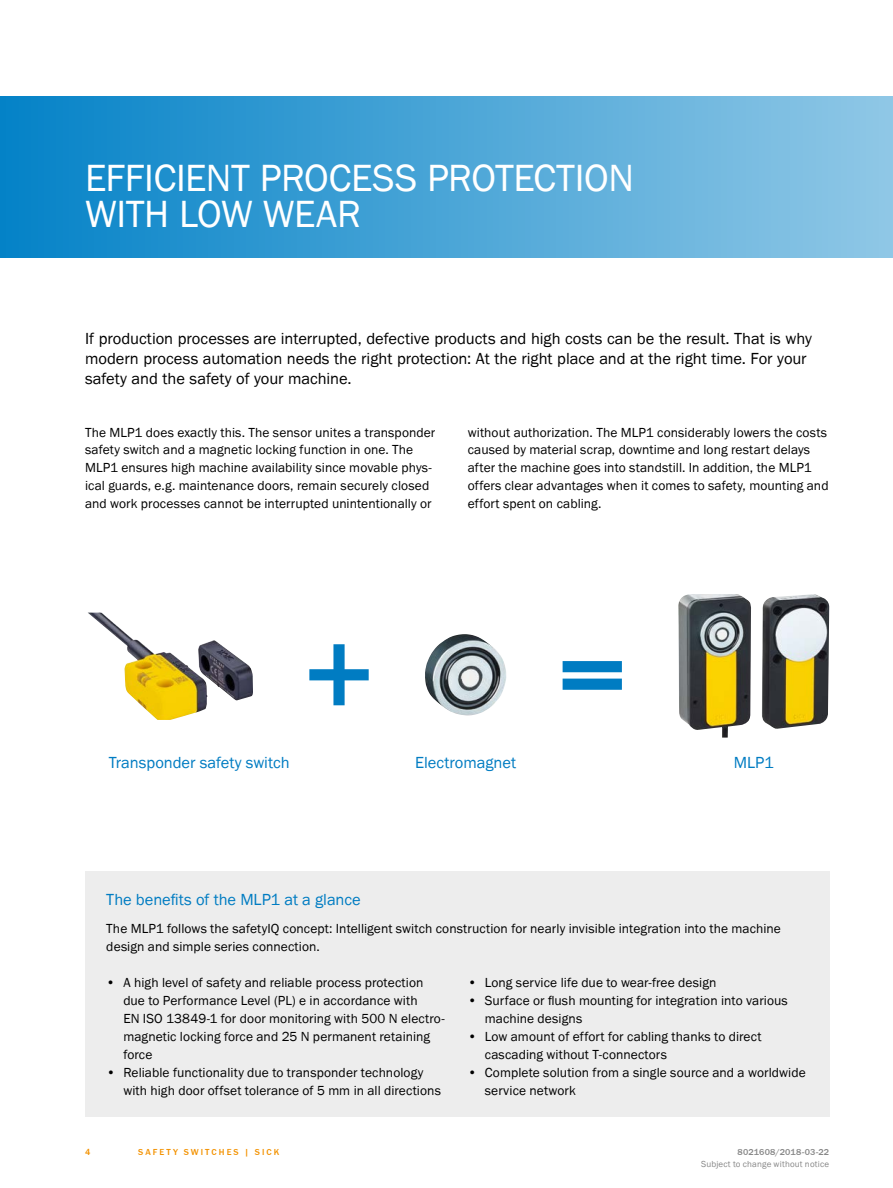
<style>
.page{position:relative;width:893px;height:1188px;background:#fff}
.page>*{position:absolute;margin:0;border:0;box-sizing:border-box;transform-origin:0 0}
.t1{font:39px/36px "SICK Franklin";letter-spacing:-.015em;color:#fff}
.t2{font:16.5px/20.2px "SICK Franklin";color:#000}
.t3{font:16.5px "SICK Franklin";color:#007cc2}
.t4{font:13.5px/17.9px "SICK Franklin";letter-spacing:.005em;color:#000}
.t5{font:9px "SICK Franklin";letter-spacing:.02em;color:#878787}
.t6{font:500 9px "SICK Franklin";letter-spacing:.225em;color:#f39200}
.t7{font:500 9px "SICK Franklin";letter-spacing:.02em;color:#878787}
</style>
<div class="page">
<div style="left:0;top:97px;width:893px;height:161px;background:linear-gradient(to right,#0482c7,#90c8e6)"></div>
<div style="left:85px;top:872px;width:744px;height:245px;background:#ededed"></div>
<img style="left:88px;top:613px;width:165px;height:107px">
<img style="left:425px;top:634px;width:81px;height:81px">
<img style="left:678px;top:594px;width:151px;height:144px">
<svg style="left:309px;top:644px;width:60px;height:61px"></svg>
<svg style="left:563px;top:661px;width:59px;height:29px"></svg>
<h1 class="t1" style="left:85px;top:160px;width:523px">EFFICIENT PROCESS PROTECTION<br>WITH LOW WEAR</h1>
<p class="t2" style="left:85px;top:328px;width:728px">If production processes are interrupted, defective products and high costs can be the result. That is why modern process automation needs the right protection: At the right place and at the right time. For your safety and the safety of your machine.</p>
<p class="t4" style="left:85px;top:423px;width:352px">The M LP1 does exactly this. The sensor unites a transponder safety switch and a magnetic locking function in one. The<br>M LP1 ensures high machine availability since movable phys&shy;ical guards, e.g. maintenance doors, remain securely closed and work processes cannot be interrupted unintentionally or</p>
<p class="t4" style="left:468px;top:423px;width:362px">without authorization. The M LP1 considerably lowers the costs caused by material scrap, downtime and long restart delays after the machine goes into standstill. In addition, the M LP1 offers clear advantages when it comes to safety, mounting and effort spent on cabling.</p>
<p class="t3" style="left:109px;top:752px;width:182px">Transponder safety switch</p>
<p class="t3" style="left:415px;top:752px;width:102px">Electromagnet</p>
<p class="t3" style="left:734px;top:752px;width:41px">M LP1</p>
<p class="t3" style="left:106px;top:889px;width:256px">The benefits of the MLP1 at a glance</p>
<p class="t4" style="left:106px;top:920px;width:676px">The M LP1 follows the safetyIQ concept: Intelligent switch construction for nearly invisible integration into the machine design and simple series connection.</p>
<p class="t4" style="left:123px;top:974px;width:323px;text-indent:-17px">• A high level of safety and reliable process protection due to Performance Level (PL) e in accordance with<br>EN ISO 13849-1 for door monitoring with 500 N electro&shy;magnetic locking force and 25 N permanent retaining force</p>
<p class="t4" style="left:123px;top:1063px;width:319px;text-indent:-17px">• Reliable functionality due to transponder technology with high door offset tolerance of 5 mm in all directions</p>
<p class="t4" style="left:468px;top:974px;width:250px">• Long service life due to wear-free design</p>
<p class="t4" style="left:485px;top:992px;width:305px;text-indent:-17px">• Surface or flush mounting for integration into various machine designs</p>
<p class="t4" style="left:485px;top:1028px;width:278px;text-indent:-17px">• Low amount of effort for cabling thanks to direct cascading without T-connectors</p>
<p class="t4" style="left:485px;top:1063px;width:322px;text-indent:-17px">• Complete solution from a single source and a worldwide service network</p>
<p class="t6" style="left:85px;top:1146px;width:7px">4</p>
<p class="t6" style="left:138px;top:1146px;width:143px">SAFETY SWITCHES | SIC K</p>
<p class="t7" style="left:737px;top:1146px;width:93px">8021608/2018-03-22</p>
<p class="t5" style="left:701px;top:1159px;width:130px">Subject to change without notice</p>
</div>
